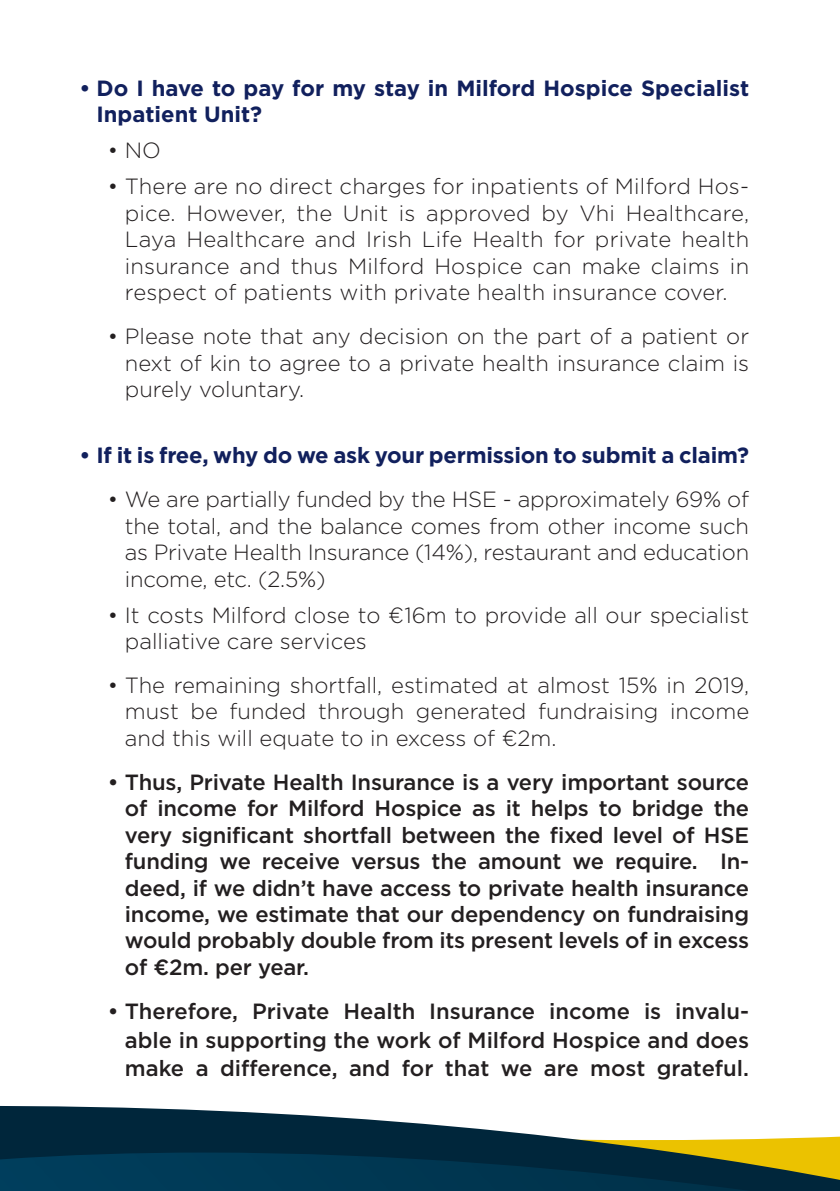
<style>
.page{position:relative;width:840px;height:1191px;background:#fff}
.page>*{position:absolute;margin:0;border:0;box-sizing:border-box;transform-origin:0 0}
.t1{font:300 22px/26.4px "Gotham";color:#231f20;text-align:justify}
.t2{font:500 22px/26.4px "Gotham";letter-spacing:-.01em;color:#231f20;text-align:justify}
.t3{font:700 22px/26.4px "Gotham";letter-spacing:-.01em;color:#11205d}
</style>
<div class="page">
<svg style="left:0;top:1106px;width:839px;height:85px;fill:#00263b"></svg>
<img style="left:0;top:1152px;width:750px;height:39px">
<p class="t3" style="left:96px;top:75px;width:653px;text-indent:-17px">• Do I have to pay for my stay in Milford Hospice Specialist<br>Inpatient Unit?</p>
<p class="t1" style="left:108px;top:137px;width:55px">• NO</p>
<p class="t1" style="left:125px;top:173px;width:625px;text-indent:-17px">• There are no direct charges for inpatients of Milford Hos&shy;pice. However, the Unit is approved by Vhi Healthcare, Laya Healthcare and Irish Life Health for private health insurance and thus Milford Hospice can make claims in respect of patients with private health insurance cover.</p>
<p class="t1" style="left:125px;top:322px;width:625px;text-indent:-17px">• Please note that any decision on the part of a patient or next of kin to agree to a private health insurance claim is purely voluntary.</p>
<p class="t3" style="left:79px;top:442px;width:670px">• If it is free, why do we ask your permission to submit a claim?</p>
<p class="t1" style="left:125px;top:486px;width:625px;text-indent:-17px">• We are partially funded by the HSE - approximately 69% of the total, and the balance comes from other income such as Private Health Insurance (14%), restaurant and education income, etc. (2.5%)</p>
<p class="t1" style="left:125px;top:601px;width:625px;text-indent:-17px">• It costs Milford close to €16m to provide all our specialist palliative care services</p>
<p class="t1" style="left:125px;top:671px;width:625px;text-indent:-17px">• The remaining shortfall, estimated at almost 15% in 2019, must be funded through generated fundraising income and this will equate to in excess of €2m.</p>
<p class="t2" style="left:125px;top:768px;width:625px;text-indent:-17px">• Thus, Private Health Insurance is a very important source of income for Milford Hospice as it helps to bridge the very significant shortfall between the fixed level of HSE funding we receive versus the amount we require. In&shy;deed, if we didn’t have access to private health insurance income, we estimate that our dependency on fundraising would probably double from its present levels of in excess of €2m. per year.</p>
<p class="t2" style="left:125px;top:996px;width:625px;line-height:28.8px;text-indent:-17px">• Therefore, Private Health Insurance income is invalu&shy;able in supporting the work of Milford Hospice and does make a difference, and for that we are most grateful.</p>
</div>
